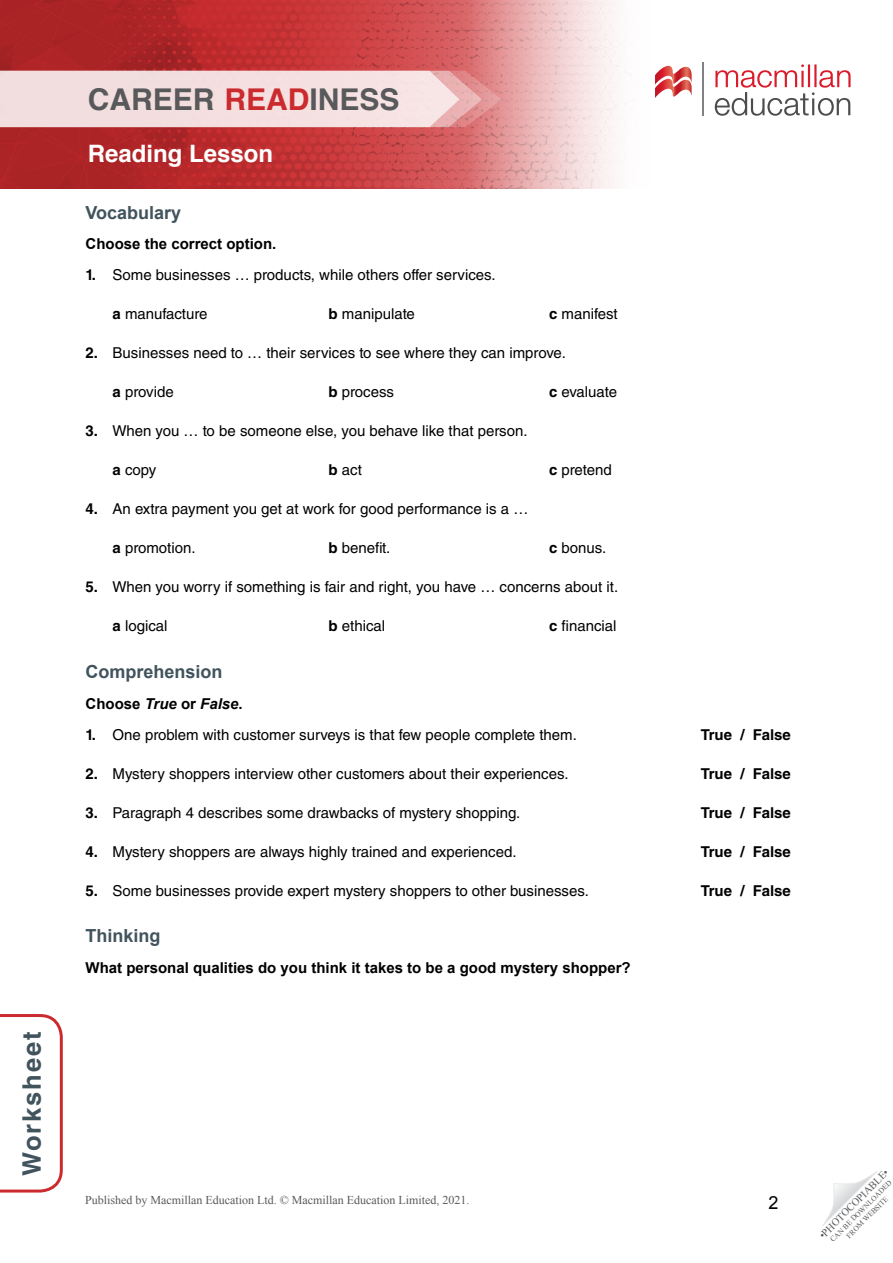
<style>
.page{position:relative;width:893px;height:1263px;background:#fff}
.page>*{position:absolute;margin:0;border:0;box-sizing:border-box;transform-origin:0 0}
.t1{font:700 30px "Helvetica";color:#58595b}
.Template__Left_sideb{font:700 25.5px "Helvetica LT Std";letter-spacing:.08em;color:#41535d}
.t2{font:700 24px "Helvetica";color:#fff}
.subhead{font:700 18px "Arial";color:#41535d}
.t3{font:18px "Arial";color:#000}
.WS__Body_text_number{font:15px "Helvetica LT Std";color:#000}
.dir_text{font:700 15px "Arial";color:#000}
.t4{font:700 15px "Helvetica LT Std";color:#000}
.t5{font:12px "Times New Roman";color:#58595b}
.t6{font:10.5px "Times New Roman";color:#58595b}
.t7{font:7.5px/9px "Times New Roman";color:#58595b;text-align:center}
.s1{color:#cb2b2e}
.s2{font-weight:700}
.s3{font-style:italic}
</style>
<div class="page">
<svg style="left:822px;top:1171px;width:55px;height:55px"></svg>
<img style="left:0;top:0;width:287px;height:188px">
<svg style="left:287px;top:0;width:564px;height:189px"></svg>
<svg style="left:655px;top:65px;width:37px;height:34px"></svg>
<hr style="left:703px;top:62px;width:1px;height:54px;background:#808285">
<svg style="left:715px;top:64px;width:135px;height:52px"></svg>
<svg style="left:0;top:71px;width:501px;height:56px;background:#f2d7d8"></svg>
<svg style="left:0;top:1014px;width:63px;height:179px"></svg>
<p class="Template__Left_sideb" style="left:16px;top:1176px;width:146px;rotate:-90deg">Worksheet</p>
<p class="t1" style="left:88px;top:75px;width:313px">CAREER <span class="s1">READ</span>INESS</p>
<p class="t2" style="left:88px;top:134px;width:187px">Reading Lesson</p>
<p class="subhead" style="left:86px;top:200px;width:97px">Vocabulary</p>
<p class="dir_text" style="left:86px;top:234px;width:192px">Choose the correct option.</p>
<p class="WS__Body_text_number" style="left:86px;top:266px;width:412px"><span class="s2">1.</span> Some businesses … products, while others offer services.</p>
<p class="WS__Body_text_number" style="left:112px;top:305px;width:96px"><span class="s2">a</span> manufacture</p>
<p class="WS__Body_text_number" style="left:328px;top:305px;width:88px"><span class="s2">b</span> manipulate</p>
<p class="WS__Body_text_number" style="left:549px;top:305px;width:70px"><span class="s2">c</span> manifest</p>
<p class="WS__Body_text_number" style="left:86px;top:344px;width:482px"><span class="s2">2.</span> Businesses need to … their services to see where they can improve.</p>
<p class="WS__Body_text_number" style="left:112px;top:383px;width:63px"><span class="s2">a</span> provide</p>
<p class="WS__Body_text_number" style="left:328px;top:383px;width:67px"><span class="s2">b</span> process</p>
<p class="WS__Body_text_number" style="left:549px;top:383px;width:70px"><span class="s2">c</span> evaluate</p>
<p class="WS__Body_text_number" style="left:86px;top:422px;width:444px"><span class="s2">3.</span> When you … to be someone else, you behave like that person.</p>
<p class="WS__Body_text_number" style="left:112px;top:461px;width:45px"><span class="s2">a</span> copy</p>
<p class="WS__Body_text_number" style="left:328px;top:461px;width:35px"><span class="s2">b</span> act</p>
<p class="WS__Body_text_number" style="left:549px;top:461px;width:64px"><span class="s2">c</span> pretend</p>
<p class="WS__Body_text_number" style="left:86px;top:500px;width:444px"><span class="s2">4.</span> An extra payment you get at work for good performance is a …</p>
<p class="WS__Body_text_number" style="left:112px;top:539px;width:85px"><span class="s2">a</span> promotion.</p>
<p class="WS__Body_text_number" style="left:328px;top:539px;width:63px"><span class="s2">b</span> benefit.</p>
<p class="WS__Body_text_number" style="left:549px;top:539px;width:59px"><span class="s2">c</span> bonus.</p>
<p class="WS__Body_text_number" style="left:86px;top:578px;width:534px"><span class="s2">5.</span> When you worry if something is fair and right, you have … concerns about it.</p>
<p class="WS__Body_text_number" style="left:112px;top:617px;width:57px"><span class="s2">a</span> logical</p>
<p class="WS__Body_text_number" style="left:328px;top:617px;width:58px"><span class="s2">b</span> ethical</p>
<p class="WS__Body_text_number" style="left:549px;top:617px;width:69px"><span class="s2">c</span> financial</p>
<p class="subhead" style="left:86px;top:660px;width:139px">Comprehension</p>
<p class="dir_text" style="left:86px;top:693px;width:159px">Choose <span class="s3">True</span> or <span class="s3">False</span>.</p>
<p class="WS__Body_text_number" style="left:86px;top:726px;width:493px"><span class="s2">1.</span> One problem with customer surveys is that few people complete them.</p>
<p class="t4" style="left:701px;top:725px;width:91px">True / False</p>
<p class="WS__Body_text_number" style="left:86px;top:765px;width:485px"><span class="s2">2.</span> Mystery shoppers interview other customers about their experiences.</p>
<p class="t4" style="left:701px;top:764px;width:91px">True / False</p>
<p class="WS__Body_text_number" style="left:86px;top:804px;width:436px"><span class="s2">3.</span> Paragraph 4 describes some drawbacks of mystery shopping.</p>
<p class="t4" style="left:701px;top:803px;width:91px">True / False</p>
<p class="WS__Body_text_number" style="left:86px;top:843px;width:433px"><span class="s2">4.</span> Mystery shoppers are always highly trained and experienced.</p>
<p class="t4" style="left:701px;top:842px;width:91px">True / False</p>
<p class="WS__Body_text_number" style="left:86px;top:882px;width:505px"><span class="s2">5.</span> Some businesses provide expert mystery shoppers to other businesses.</p>
<p class="t4" style="left:701px;top:881px;width:91px">True / False</p>
<p class="subhead" style="left:86px;top:924px;width:77px">Thinking</p>
<p class="dir_text" style="left:86px;top:958px;width:547px">What personal qualities do you think it takes to be a good mystery shopper?</p>
<p class="t5" style="left:85px;top:1192px;width:386px">Published by Macmillan Education Ltd. © Macmillan Education Limited, 2021.</p>
<p class="t3" style="left:769px;top:1191px;width:12px">2</p>
<p class="t6" style="left:816px;top:1232px;width:95px;rotate:-45deg">•PHOTOCOPIABLE•</p>
<p class="t7" style="left:828px;top:1237px;width:85px;rotate:-45deg">CAN BE DOWNLOADED<br>FROM WEBSITE</p>
</div>
